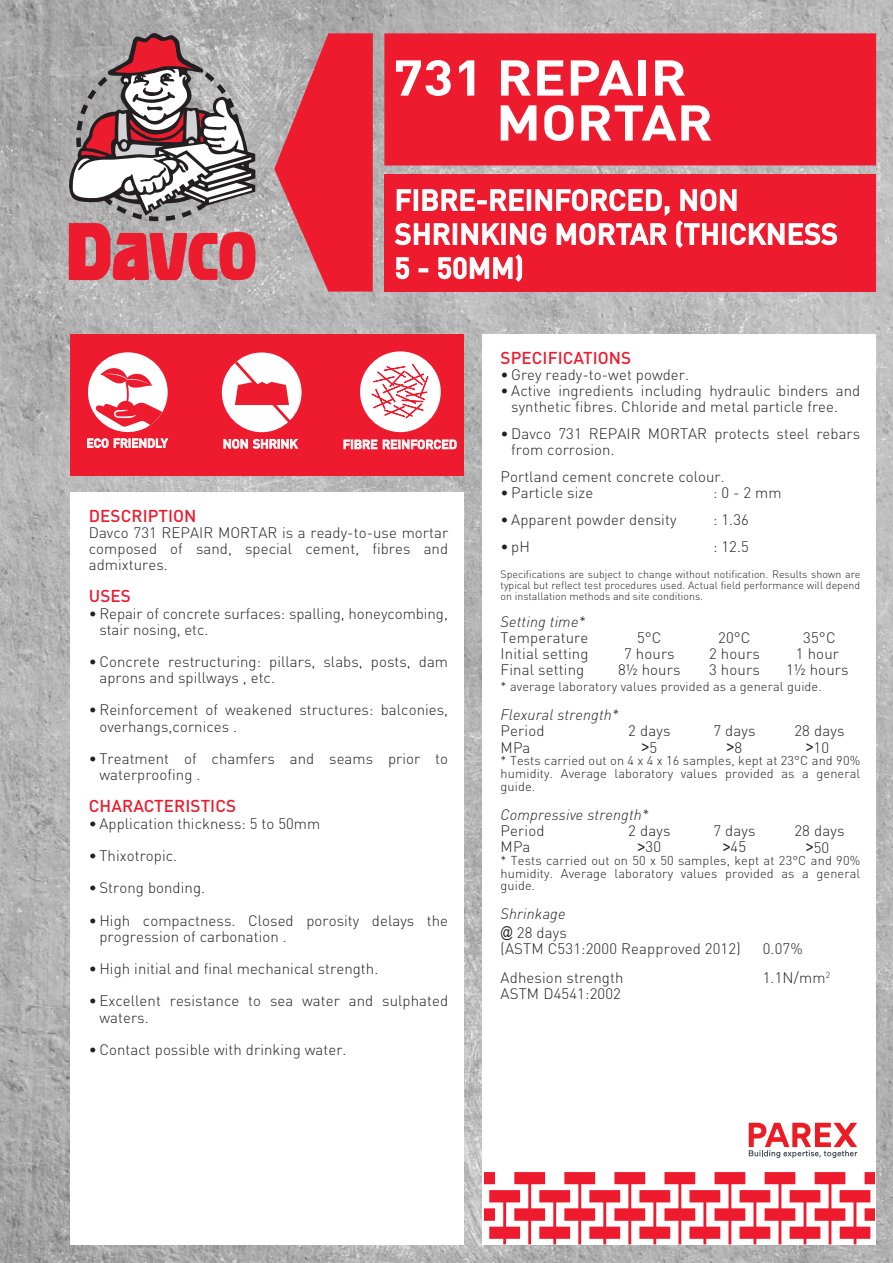
<style>
.page{position:relative;width:893px;height:1263px;background:#fff}
.page>*{position:absolute;margin:0;border:0;box-sizing:border-box;transform-origin:0 0}
.t1{font:700 49.5px/45px "DIN";color:#fff;scale:1.12 1}
.t2{font:500 28.5px/34px "DIN";letter-spacing:.01em;color:#fff}
.t3{font:500 16.95px "DIN";letter-spacing:.005em;color:#ed1b2d}
.t4{font:16.5px "Arial Narrow";color:#231f20}
.t5{font:300 15px/16.2px "DIN";letter-spacing:.005em;color:#231f20}
.t6{font:italic 300 15px/18.3px "DIN";letter-spacing:.01em;color:#231f20}
.t7{font:300 12.75px/12.8px "DIN";letter-spacing:.01em;color:#231f20;text-align:justify}
.t8{font:500 12.45px "DIN";color:#fff}
.t9{font:500 12px "DIN";color:#fff}
.t10{font:300 10.65px/10.6px "DIN";color:#231f20;text-align:justify}
.s1{font-family:"Adobe Song Std Light G Bpc EUC H";font-weight:400}
.s2{font-family:"DIN";font-weight:300;font-size:15px}
.s3{font-family:"Arial Narrow";font-weight:400;font-size:16.5px}
.s4{font-family:"Arial Narrow";font-weight:400;font-style:normal}
.s5{font-style:normal}
</style>
<div class="page">
<img style="left:0;top:0;width:893px;height:1263px">
<div style="left:483px;top:334px;width:393px;height:910px;background:#fff"></div>
<svg style="left:749px;top:1123px;width:108px;height:35px"></svg>
<div style="left:70px;top:492px;width:394px;height:752px;background:#fff"></div>
<svg style="left:484px;top:1172px;width:391px;height:72px"></svg>
<div style="left:384px;top:174px;width:492px;height:118px;background:#ed1b2d"></div>
<svg style="left:274px;top:33px;width:99px;height:259px;background:#dc4754"></svg>
<div style="left:384px;top:33px;width:492px;height:132px;background:#ed1b2d"></div>
<svg style="left:394px;top:189px;width:444px;height:93px"></svg>
<div style="left:71px;top:334px;width:393px;height:141px;background:#ed1b2d"></div>
<svg style="left:87px;top:438px;width:81px;height:10px"></svg>
<svg style="left:224px;top:439px;width:74px;height:10px"></svg>
<div style="left:222px;top:352px;width:80px;height:80px;background:#fff;border-radius:50%"></div>
<div style="left:88px;top:352px;width:80px;height:80px;background:#fff;border-radius:50%"></div>
<svg style="left:95px;top:366px;width:67px;height:61px"></svg>
<svg style="left:344px;top:439px;width:33px;height:10px"></svg>
<svg style="left:383px;top:439px;width:74px;height:10px"></svg>
<div style="left:360px;top:351px;width:81px;height:81px;background:#fff;border-radius:50%"></div>
<svg style="left:235px;top:361px;width:56px;height:62px"></svg>
<svg style="left:372px;top:364px;width:56px;height:54px"></svg>
<svg style="left:63px;top:33px;width:193px;height:247px"></svg>
<h1 class="t1" style="left:496px;top:61px;width:195px;text-indent:-103px">731 REPAIR<br>MORTAR</h1>
<h2 class="t2" style="left:395px;top:186px;width:445px">FIBRE-REINFORCED, NON<br>SHRINKING MORTAR (THICKNESS<br>5 - 50MM)</h2>
<p class="t9" style="left:86px;top:439px;width:83px">ECO FRIENDLY</p>
<p class="t8" style="left:223px;top:439px;width:76px">NON SHRINK</p>
<p class="t8" style="left:343px;top:440px;width:116px">FIBRE REINFORCED</p>
<p class="t3" style="left:89px;top:509px;width:109px">DESCRIPTION</p>
<p class="t5" style="left:89px;top:526px;width:361px;text-align:justify">Davco 731 REPAIR MORTAR is a ready-to-use mortar composed of sand, special cement, fibres and admixtures.</p>
<p class="t3" style="left:89px;top:590px;width:44px">USES</p>
<p class="t5" style="left:99px;top:607px;width:350px;text-indent:-11px">• Repair of concrete surfaces: spalling, honeycombing, stair nosing, etc.</p>
<p class="t5" style="left:99px;top:655px;width:350px;text-indent:-11px">• Concrete restructuring: pillars, slabs, posts, dam aprons and spillways , etc.</p>
<p class="t5" style="left:99px;top:704px;width:350px;text-indent:-11px">• Reinforcement of weakened structures: balconies, overhangs,cornices .</p>
<p class="t5" style="left:99px;top:752px;width:350px;text-indent:-11px">• Treatment of chamfers and seams prior to waterproofing .</p>
<p class="t3" style="left:89px;top:800px;width:149px">CHARACTERISTICS</p>
<p class="t5" style="left:89px;top:817px;width:233px">• Application thickness: 5 to 50mm</p>
<p class="t5" style="left:89px;top:849px;width:90px">• Thixotropic.</p>
<p class="t5" style="left:89px;top:881px;width:118px">• Strong bonding.</p>
<p class="t5" style="left:99px;top:914px;width:350px;text-indent:-11px">• High compactness. Closed porosity delays the progression of carbonation .</p>
<p class="t5" style="left:89px;top:962px;width:291px">• High initial and final mechanical strength.</p>
<p class="t5" style="left:99px;top:995px;width:350px;text-indent:-11px">• Excellent resistance to sea water and sulphated waters.</p>
<p class="t5" style="left:89px;top:1043px;width:259px">• Contact possible with drinking water.</p>
<p class="t3" style="left:501px;top:352px;width:132px">SPECIFICATIONS</p>
<p class="t5" style="left:501px;top:368px;width:190px">• Grey ready-to-wet powder.</p>
<p class="t5" style="left:511px;top:385px;width:351px;text-indent:-11px">• Active ingredients including hydraulic binders and synthetic fibres. Chloride and metal particle free.</p>
<p class="t5" style="left:511px;top:427px;width:351px;text-indent:-11px">• Davco 731 REPAIR MORTAR protects steel rebars from corrosion<span class="s1">.</span></p>
<p class="t5" style="left:501px;top:470px;width:226px">Portland cement concrete colour.</p>
<p class="t5" style="left:501px;top:487px;width:94px">• Particle size</p>
<p class="t5" style="left:713px;top:487px;width:70px">: 0 - 2 mm</p>
<p class="t5" style="left:501px;top:513px;width:177px">• Apparent powder density</p>
<p class="t5" style="left:713px;top:513px;width:37px">: 1.36</p>
<p class="t5" style="left:501px;top:540px;width:31px">• pH</p>
<p class="t5" style="left:713px;top:540px;width:37px">: 12.5</p>
<p class="t10" style="left:501px;top:570px;width:361px">Specifications are subject to change without notification. Results shown are typical but reflect test procedures used. Actual field performance will depend on installation methods and site conditions.</p>
<p class="t6" style="left:501px;top:612px;width:86px">Setting time*</p>
<p class="t5" style="left:501px;top:631px;width:89px">Temperature</p>
<p class="t5" style="left:637px;top:631px;width:26px">5°C</p>
<p class="t5" style="left:718px;top:631px;width:34px">20°C</p>
<p class="t5" style="left:803px;top:631px;width:34px">35°C</p>
<p class="t5" style="left:501px;top:647px;width:90px">Initial setting</p>
<p class="t5" style="left:624px;top:647px;width:52px">7 hours</p>
<p class="t5" style="left:709px;top:647px;width:52px">2 hours</p>
<p class="t5" style="left:796px;top:647px;width:45px">1 hour</p>
<p class="t5" style="left:501px;top:663px;width:85px">Final setting</p>
<p class="t5" style="left:618px;top:663px;width:64px">8½ hours</p>
<p class="t5" style="left:709px;top:663px;width:52px">3 hours</p>
<p class="t5" style="left:786px;top:663px;width:64px">1½ hours</p>
<p class="t7" style="left:501px;top:682px;width:323px">* average laboratory values provided as a general guide.</p>
<p class="t6" style="left:501px;top:706px;width:120px">Flexural strength*</p>
<p class="t5" style="left:501px;top:725px;width:45px">Period</p>
<p class="t5" style="left:628px;top:725px;width:44px">2 days</p>
<p class="t5" style="left:713px;top:725px;width:44px">7 days</p>
<p class="t5" style="left:794px;top:725px;width:51px">28 days</p>
<p class="t5" style="left:501px;top:741px;width:31px">MPa</p>
<p class="t4" style="left:641px;top:738px;width:17px">&gt;<span class="s2">5</span></p>
<p class="t4" style="left:727px;top:738px;width:17px">&gt;<span class="s2">8</span></p>
<p class="t5" style="left:806px;top:741px;width:25px"><span class="s3">&gt;</span>10</p>
<p class="t7" style="left:501px;top:756px;width:361px">* Tests carried out on 4 x 4 x 16 samples, kept at 23°C and 90% humidity. Average laboratory values provided as a general guide.</p>
<p class="t6" style="left:501px;top:805px;width:150px">Compressive strength*</p>
<p class="t5" style="left:501px;top:824px;width:45px">Period</p>
<p class="t5" style="left:628px;top:824px;width:44px">2 days</p>
<p class="t5" style="left:713px;top:824px;width:44px">7 days</p>
<p class="t5" style="left:794px;top:824px;width:51px">28 days</p>
<p class="t5" style="left:501px;top:840px;width:31px">MPa</p>
<p class="t5" style="left:638px;top:840px;width:25px"><span class="s3">&gt;</span>30</p>
<p class="t5" style="left:723px;top:840px;width:25px"><span class="s3">&gt;</span>45</p>
<p class="t5" style="left:806px;top:841px;width:25px"><span class="s3">&gt;</span>50</p>
<p class="t7" style="left:501px;top:855px;width:361px">* Tests carried out on 50 x 50 samples, kept at 23°C and 90% humidity. Average laboratory values provided as a general guide.</p>
<p class="t6" style="left:501px;top:905px;width:68px">Shrinkage <span class="s4">@</span> <span class="s5">28 days</span></p>
<p class="t5" style="left:501px;top:942px;width:242px">(ASTM C531:2000 Reapproved 2012)</p>
<p class="t5" style="left:763px;top:942px;width:42px">0.07%</p>
<p class="t5" style="left:501px;top:971px;width:125px">Adhesion strength</p>
<p class="t5" style="left:763px;top:971px;width:69px">1.1N/mm<sup>2</sup></p>
<p class="t5" style="left:501px;top:987px;width:122px">ASTM D4541:2002</p>
</div>
